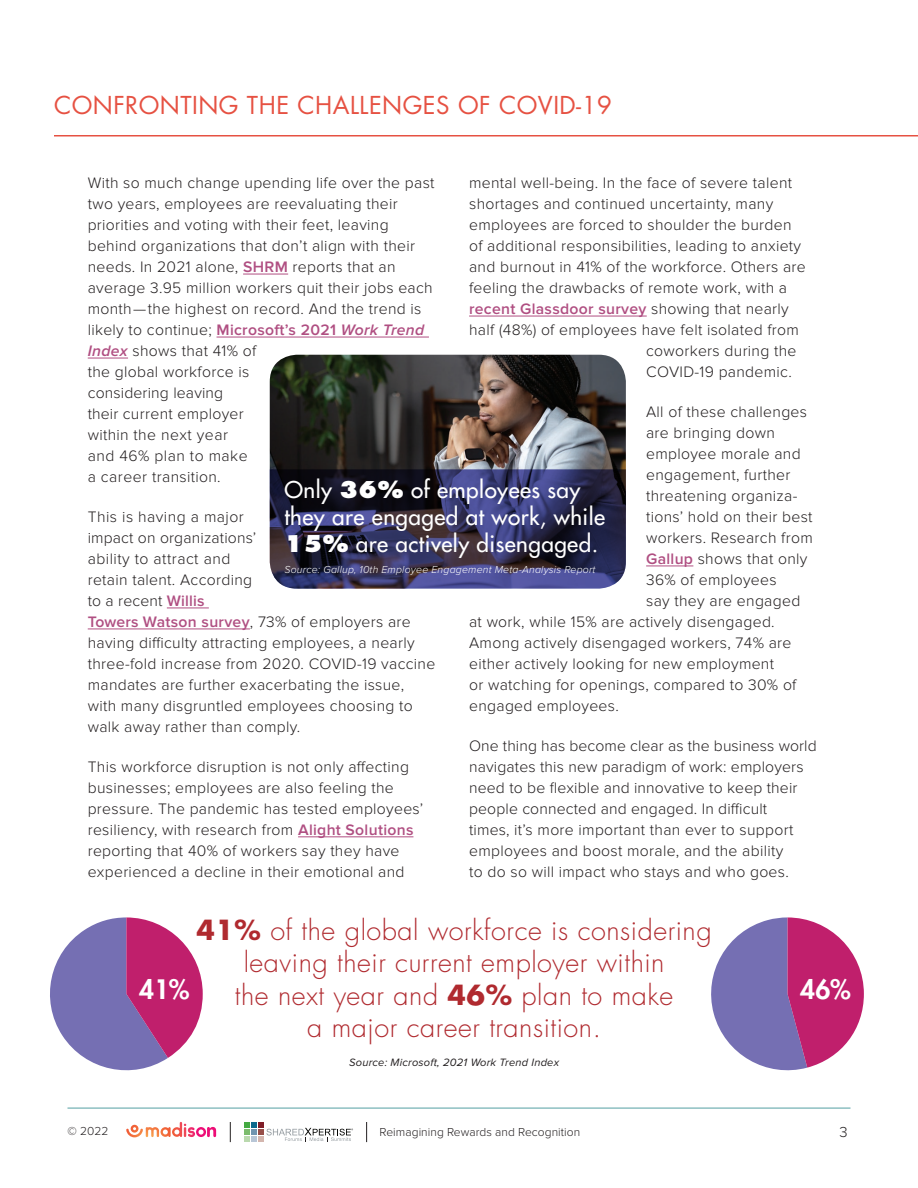
<style>
.page{position:relative;width:918px;height:1188px;background:#fff}
.page>*{position:absolute;margin:0;border:0;box-sizing:border-box;transform-origin:0 0}
.t1{font:300 27px/32.4px "Futura Std";letter-spacing:.02em;color:#b02a2f;text-align:center}
.t2{font:800 26.1px "Futura Std";color:#fff}
.t3{font:24px "Futura Std";letter-spacing:.02em;color:#e65142}
.t4{font:500 22.5px/27px "Futura Std";letter-spacing:.02em;color:#fff}
.t5{font:300 15.75px/21px "Proxima Nova";letter-spacing:.02em;color:#231f20}
.t6{font:600 15.75px "Proxima Nova";letter-spacing:.02em;color:#b04f82}
.t7{font:300 15px "Proxima Nova";color:#231f20}
.t8{font:300 12px "Proxima Nova";letter-spacing:.005em;color:#231f20}
.t9{font:italic 11.1px "Proxima Nova";letter-spacing:.02em;color:#231f20}
.t10{font:italic 300 10.5px "Proxima Nova";letter-spacing:.02em;color:#fff}
.s1{font-weight:600;color:#b04f82}
.s2{font-weight:600;font-style:italic;color:#b04f82}
.s3{font-weight:300;color:#231f20}
.s4{font-weight:800}
.s5{font-weight:700}
</style>
<div class="page">
<hr style="left:68px;top:1108px;width:782px;height:1px;background:#549fa2">
<svg style="left:245px;top:1123px;width:108px;height:18px"></svg>
<svg style="left:126px;top:1122px;width:90px;height:15px"></svg>
<svg style="left:230px;top:1122px;width:1px;height:20px"></svg>
<svg style="left:366px;top:1122px;width:1px;height:20px"></svg>
<hr style="left:243px;top:274px;width:45px;height:1px;background:#b04f82">
<hr style="left:217px;top:337px;width:212px;height:1px;background:#b04f82">
<hr style="left:88px;top:358px;width:40px;height:1px;background:#b04f82">
<hr style="left:167px;top:608px;width:42px;height:1px;background:#b04f82">
<hr style="left:88px;top:629px;width:162px;height:1px;background:#b04f82">
<hr style="left:298px;top:837px;width:115px;height:1px;background:#b04f82">
<hr style="left:469px;top:316px;width:178px;height:1px;background:#b04f82">
<hr style="left:646px;top:566px;width:47px;height:1px;background:#b04f82">
<hr style="left:54px;top:135px;width:864px;height:1px;background:#e65142">
<img style="left:270px;top:355px;width:356px;height:114px">
<svg style="left:270px;top:469px;width:356px;height:120px;background:#302f53"></svg>
<svg style="left:50px;top:917px;width:153px;height:153px"></svg>
<svg style="left:711px;top:917px;width:153px;height:153px"></svg>
<h3 class="t3" style="left:54px;top:90px;width:559px">CONFRONTING THE CHALLENGES OF COVID-19</h3>
<p class="t5" style="left:88px;top:172px;width:348px">With so much change upending life over the past two years, employees are reevaluating their priorities and voting with their feet, leaving behind organizations that don’t align with their needs. In 2021 alone, <span class="s1">SHRM</span> reports that an average 3.95 million workers quit their jobs each month—the highest on record. And the trend is likely to continue; <span class="s1">Microsoft’s 2021</span> <span class="s2">Work Trend Index</span> shows that 41% of<br>the global workforce is<br>considering leaving<br>their current employer<br>within the next year<br>and 46% plan to make<br>a career transition.</p>
<p class="t5" style="left:88px;top:506px;width:349px">This is having a major<br>impact on organizations’<br>ability to attract and<br>retain talent. According<br>to a recent <span class="s1">Willis<br>Towers Watson survey</span>, 73% of employers are having difficulty attracting employees, a nearly three-fold increase from 2020. COVID-19 vaccine mandates are further exacerbating the issue, with many disgruntled employees choosing to walk away rather than comply.</p>
<p class="t5" style="left:88px;top:756px;width:337px">This workforce disruption is not only affecting businesses; employees are also feeling the pressure. The pandemic has tested employees’ resiliency, with research from <span class="s1">Alight Solutions </span>reporting that 40% of workers say they have experienced a decline in their emotional and</p>
<p class="t5" style="left:469px;top:172px;width:325px">mental well-being. In the face of severe talent</p>
<p class="t5" style="left:469px;top:193px;width:306px">shortages and continued uncertainty, many</p>
<p class="t5" style="left:469px;top:214px;width:324px">employees are forced to shoulder the burden</p>
<p class="t5" style="left:469px;top:235px;width:334px">of additional responsibilities, leading to anxiety</p>
<p class="t5" style="left:469px;top:256px;width:338px">and burnout in 41% of the workforce. Others are</p>
<p class="t5" style="left:469px;top:277px;width:320px">feeling the drawbacks of remote work, with a</p>
<p class="t6" style="left:469px;top:300px;width:321px">recent Glassdoor survey <span class="s3">showing that nearly</span></p>
<p class="t5" style="left:469px;top:319px;width:331px">half (48%) of employees have felt isolated from</p>
<p class="t5" style="left:646px;top:340px;width:152px">coworkers during the</p>
<p class="t5" style="left:646px;top:361px;width:147px">COVID-19 pandemic.</p>
<p class="t5" style="left:646px;top:401px;width:162px">All of these challenges</p>
<p class="t5" style="left:646px;top:422px;width:130px">are bringing down</p>
<p class="t5" style="left:646px;top:443px;width:156px">employee morale and</p>
<p class="t5" style="left:646px;top:464px;width:146px">engagement, further</p>
<p class="t5" style="left:646px;top:485px;width:153px">threatening organiza-</p>
<p class="t5" style="left:646px;top:506px;width:168px">tions’ hold on their best</p>
<p class="t5" style="left:646px;top:527px;width:168px">workers. Research from</p>
<p class="t5" style="left:646px;top:548px;width:163px"><span class="s1">Gallup</span> shows that only</p>
<p class="t5" style="left:646px;top:569px;width:132px">36% of employees</p>
<p class="t5" style="left:646px;top:590px;width:156px">say they are engaged</p>
<p class="t5" style="left:469px;top:611px;width:307px">at work, while 15% are actively disengaged.</p>
<p class="t5" style="left:469px;top:632px;width:324px">Among actively disengaged workers, 74% are</p>
<p class="t5" style="left:469px;top:653px;width:307px">either actively looking for new employment</p>
<p class="t5" style="left:469px;top:674px;width:329px">or watching for openings, compared to 30% of</p>
<p class="t5" style="left:469px;top:695px;width:151px">engaged employees.</p>
<p class="t5" style="left:469px;top:735px;width:349px">One thing has become clear as the business world navigates this new paradigm of work: employers need to be flexible and innovative to keep their people connected and engaged. In difficult<br>times, it’s more important than ever to support employees and boost morale, and the ability<br>to do so will impact who stays and who goes.</p>
<h3 class="t4" style="left:284px;top:476px;width:322px">Only <span class="s4">36%</span> of employees say they are engaged at work, while<br><span class="s4">15%</span> are actively disengaged.</h3>
<p class="t10" style="left:284px;top:563px;width:313px">Source: Gallup, 10th Employee Engagement Meta-Analysis Report</p>
<h1 class="t1" style="left:197px;top:915px;width:517px"><span class="s5">41%</span> of the global workforce is considering leaving their current employer within<br>the next year and <span class="s5">46%</span> plan to make<br>a major career transition.</h1>
<p class="t9" style="left:349px;top:1056px;width:212px">Source: Microsoft, 2021 Work Trend Index</p>
<h2 class="t2" style="left:139px;top:973px;width:52px">41%</h2>
<h2 class="t2" style="left:800px;top:973px;width:52px">46%</h2>
<p class="t8" style="left:68px;top:1124px;width:42px">© 2022</p>
<p class="t8" style="left:380px;top:1125px;width:202px">Reimagining Rewards and Recognition</p>
<p class="t7" style="left:839px;top:1124px;width:10px">3</p>
</div>
